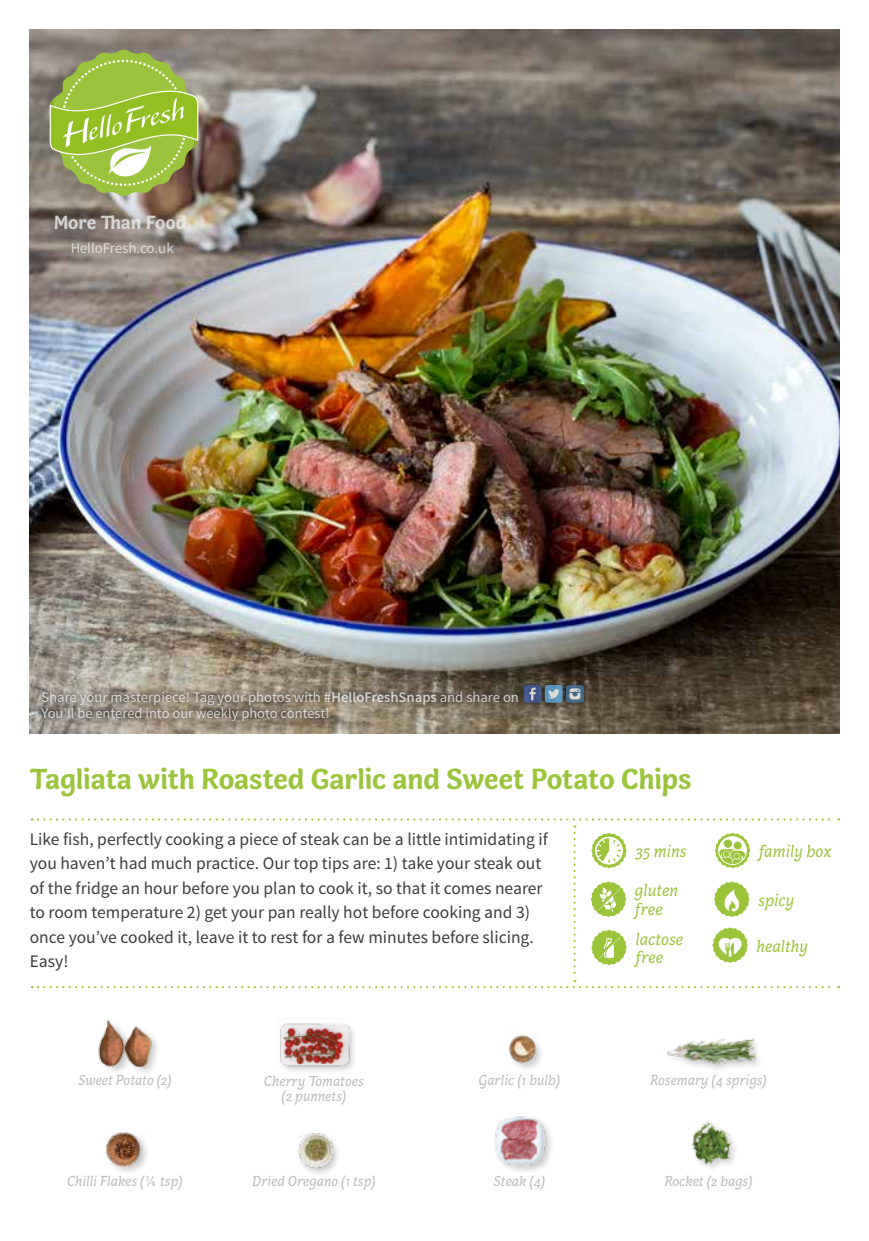
<style>
.page{position:relative;width:869px;height:1241px;background:#fff}
.page>*{position:absolute;margin:0;border:0;box-sizing:border-box;transform-origin:0 0}
.t1{font:700 29.75px "Capucine Basic";letter-spacing:-.005em;color:#9ac43a}
.t2{font:700 19.6px "Capucine Basic";color:#ededed}
.t3{font:17.5px/24.5px "Source Sans Pro";color:#3c3c3b}
.t4{font:italic 17.5px/18.6px "Capucine Basic";color:#9ac43a}
.t5{font:italic 14.88px/14.5px "Capucine Basic";color:#bcbcbc;text-align:center}
.t6{font:14.88px "Source Sans Pro";color:#ededed}
.t7{font:14.53px/16.4px "Source Sans Pro";color:#ededed}
.s1{font-weight:600}
</style>
<div class="page">
<img style="left:30px;top:30px;width:808px;height:703px">
<div style="left:37px;top:679px;width:552px;height:46px;background:#000;opacity:.75"></div>
<div style="left:523px;top:685px;width:18px;height:17px;background:#415887;border-radius:3px"></div>
<svg style="left:529px;top:687px;width:6px;height:13px"></svg>
<svg style="left:566px;top:685px;width:17px;height:17px"></svg>
<svg style="left:569px;top:688px;width:11px;height:11px"></svg>
<div style="left:544px;top:685px;width:18px;height:17px;background:#5c96bd;border-radius:3px"></div>
<svg style="left:548px;top:689px;width:11px;height:9px"></svg>
<svg style="left:50px;top:50px;width:148px;height:146px;background:#9eb756"></svg>
<div style="left:279px;top:1020px;width:81px;height:56px;background:#000;opacity:.2"></div>
<img style="left:279px;top:1020px;width:73px;height:47px">
<div style="left:98px;top:1018px;width:64px;height:58px;background:#000;opacity:.2"></div>
<img style="left:98px;top:1018px;width:56px;height:48px">
<div style="left:665px;top:1036px;width:100px;height:38px;background:#000;opacity:.2"></div>
<img style="left:665px;top:1038px;width:91px;height:28px">
<div style="left:507px;top:1033px;width:38px;height:39px;background:#000;opacity:.2"></div>
<img style="left:507px;top:1033px;width:32px;height:33px">
<div style="left:296px;top:1131px;width:46px;height:46px;background:#000;opacity:.2"></div>
<img style="left:298px;top:1132px;width:35px;height:36px">
<div style="left:105px;top:1129px;width:46px;height:46px;background:#000;opacity:.2"></div>
<img style="left:105px;top:1130px;width:39px;height:36px">
<div style="left:690px;top:1120px;width:49px;height:53px;background:#000;opacity:.2"></div>
<img style="left:690px;top:1120px;width:41px;height:48px">
<div style="left:494px;top:1114px;width:60px;height:61px;background:#000;opacity:.2"></div>
<img style="left:494px;top:1114px;width:52px;height:52px">
<svg style="left:32px;top:818px;width:806px;height:170px"></svg>
<p class="t2" style="left:53px;top:207px;width:140px">More Than Food.</p>
<p class="t6" style="left:70px;top:239px;width:105px">HelloFresh.co.uk</p>
<p class="t7" style="left:41px;top:688px;width:478px">Share your masterpiece! Tag your photos with <span class="s1">#HelloFreshSnaps</span> and share on<br>You’ll be entered into our weekly photo contest!</p>
<h1 class="t1" style="left:30px;top:755px;width:663px">Tagliata with Roasted Garlic and Sweet Potato Chips</h1>
<p class="t3" style="left:30px;top:826px;width:519px">Like fish, perfectly cooking a piece of steak can be a little intimidating if you haven’t had much practice. Our top tips are: 1) take your steak out of the fridge an hour before you plan to cook it, so that it comes nearer to room temperature 2) get your pan really hot before cooking and 3) once you’ve cooked it, leave it to rest for a few minutes before slicing.<br>Easy!</p>
<p class="t4" style="left:635px;top:842px;width:53px">35 mins</p>
<p class="t4" style="left:634px;top:882px;width:45px">gluten free</p>
<p class="t4" style="left:635px;top:930px;width:49px">lactose free</p>
<p class="t4" style="left:758px;top:842px;width:74px">family box</p>
<p class="t4" style="left:757px;top:891px;width:38px">spicy</p>
<p class="t4" style="left:756px;top:937px;width:53px">healthy</p>
<p class="t5" style="left:78px;top:1073px;width:95px">Sweet Potato (2)</p>
<p class="t5" style="left:264px;top:1074px;width:101px">Cherry Tomatoes (2 punnets)</p>
<p class="t5" style="left:478px;top:1073px;width:83px">Garlic (1 bulb)</p>
<p class="t5" style="left:649px;top:1073px;width:118px">Rosemary (4 sprigs)</p>
<p class="t5" style="left:67px;top:1174px;width:117px">Chilli Flakes (1/4 tsp)</p>
<p class="t5" style="left:252px;top:1174px;width:125px">Dried Oregano (1 tsp)</p>
<p class="t5" style="left:493px;top:1174px;width:53px">Steak (4)</p>
<p class="t5" style="left:664px;top:1174px;width:90px">Rocket (2 bags)</p>
</div>
